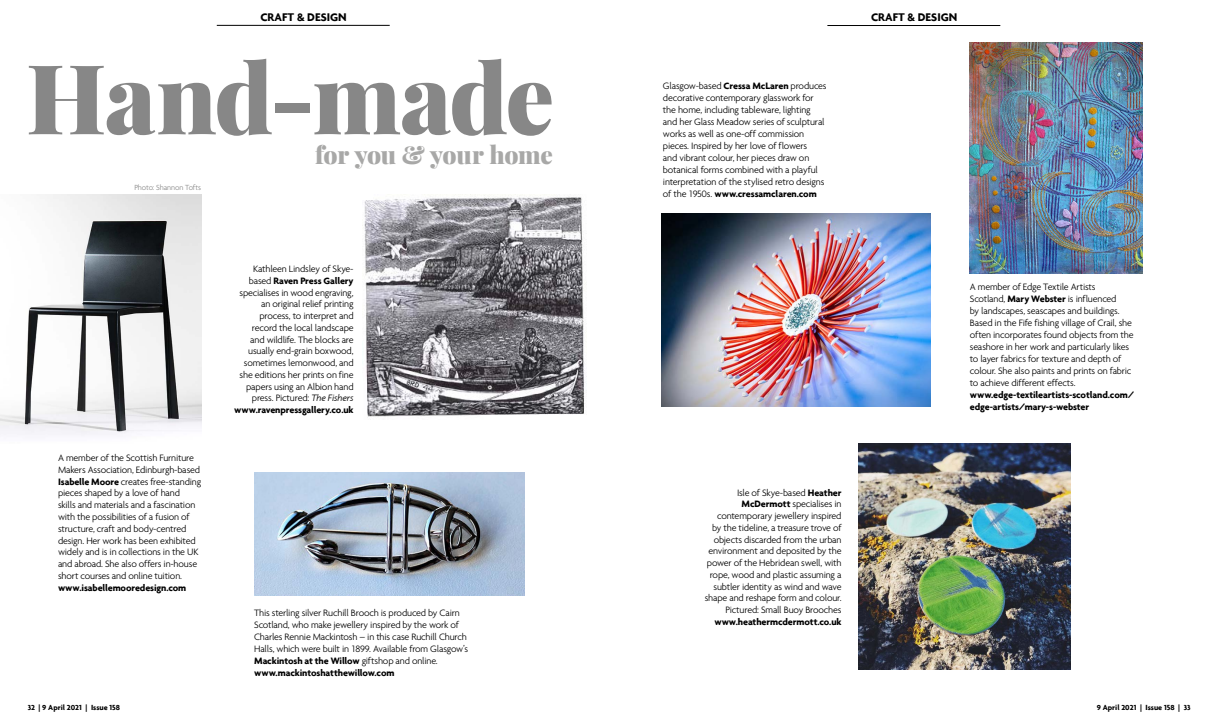
<style>
.page{position:relative;width:1219px;height:723px;background:#fff}
.page>*{position:absolute;margin:0;border:0;box-sizing:border-box;transform-origin:0 0}
.t1{font:900 96.9px "Playfair Display";letter-spacing:-.02em;color:#878787}
.t2{font:900 24.6px "Playfair Display";letter-spacing:-.015em;color:#a8a8a7}
.t3{font:700 12px "Agenda";color:#000}
.t4{font:300 10px/11.8px "Agenda";letter-spacing:-.02em;color:#000}
.t5{font:700 10px/12px "Agenda";letter-spacing:-.01em;color:#000}
.t6{font:700 8px "Agenda";color:#000}
.t7{font:300 8px "Agenda";letter-spacing:-.005em;color:#878787}
.s1{font-weight:700}
.s2{font-style:italic}
</style>
<div class="page">
<img style="left:0;top:195px;width:201px;height:241px">
<img style="left:362px;top:195px;width:223px;height:223px">
<hr style="left:217px;top:25px;width:173px;height:1px;background:#000">
<img style="left:254px;top:472px;width:270px;height:123px">
<img style="left:859px;top:444px;width:211px;height:225px">
<img style="left:661px;top:213px;width:269px;height:193px">
<img style="left:970px;top:43px;width:173px;height:230px">
<hr style="left:827px;top:25px;width:173px;height:1px;background:#000">
<p class="t3" style="left:261px;top:10px;width:88px">CRAFT &amp; DESIGN</p>
<h1 class="t1" style="left:26px;top:22px;width:529px">Hand-made</h1>
<h2 class="t2" style="left:315px;top:135px;width:239px">for you &amp; your home</h2>
<p class="t7" style="left:134px;top:182px;width:68px">Photo: Shannon Tofts</p>
<p class="t4" style="left:58px;top:452px;width:145px">A member of the Scottish Furniture Makers Association, Edinburgh-based <span class="s1">Isabelle Moore</span> creates free-standing pieces shaped by a love of hand<br>skills and materials and a fascination with the possibilities of a fusion of structure, craft and body-centred design. Her work has been exhibited widely and is in collections in the UK and abroad. She also offers in-house short courses and online tuition.</p>
<p class="t5" style="left:58px;top:581px;width:130px">www.isabellemooredesign.com</p>
<p class="t4" style="left:234px;top:263px;width:121px;text-align:right">Kathleen Lindsley of Skye&shy;based <span class="s1">Raven Press Gallery </span>specialises in wood engraving, an original relief printing process, to interpret and record the local landscape<br>and wildlife. The blocks are usually end-grain boxwood, sometimes lemonwood, and she editions her prints on fine papers using an Albion hand press. Pictured: <span class="s2">The Fishers </span><span class="s1">www.ravenpressgallery.co.uk</span></p>
<p class="t4" style="left:254px;top:607px;width:215px">This sterling silver Ruchill Brooch is produced by Cairn Scotland, who make jewellery inspired by the work of Charles Rennie Mackintosh – in this case Ruchill Church Halls, which were built in 1899. Available from Glasgow’s <span class="s1">Mackintosh at the Willow</span> giftshop and online. <span class="s1">www.mackintoshatthewillow.com</span></p>
<p class="t4" style="left:663px;top:80px;width:165px">Glasgow-based <span class="s1">Cressa McLaren</span> produces decorative contemporary glasswork for the home, including tableware, lighting and her Glass Meadow series of sculptural works as well as one-off commission pieces. Inspired by her love of flowers<br>and vibrant colour, her pieces draw on botanical forms combined with a playful interpretation of the stylised retro designs of the 1950s. <span class="s1">www.cressamclaren.com</span></p>
<p class="t3" style="left:871px;top:10px;width:88px">CRAFT &amp; DESIGN</p>
<p class="t4" style="left:705px;top:486px;width:138px;text-align:right">Isle of Skye-based <span class="s1">Heather<br>McDermott</span> specialises in contemporary jewellery inspired<br>by the tideline, a treasure trove of objects discarded from the urban environment and deposited by the power of the Hebridean swell, with rope, wood and plastic assuming a subtler identity as wind and wave shape and reshape form and colour.<br>Pictured: Small Buoy Brooches</p>
<p class="t5" style="left:714px;top:615px;width:129px">www.heathermcdermott.co.uk</p>
<p class="t4" style="left:970px;top:281px;width:165px">A member of Edge Textile Artists Scotland, <span class="s1">Mary Webster</span> is influenced<br>by landscapes, seascapes and buildings.<br>Based in the Fife fishing village of Crail, she often incorporates found objects from the seashore in her work and particularly likes to layer fabrics for texture and depth of colour. She also paints and prints on fabric to achieve different effects.</p>
<p class="t5" style="left:970px;top:389px;width:166px">www.edge-textileartists-scotland.com/ edge-artists/mary-s-webster</p>
<p class="t6" style="left:28px;top:703px;width:94px">32 | 9 April 2021 | Issue 158</p>
<p class="t6" style="left:1097px;top:702px;width:95px">9 April 2021 | Issue 158 | 33</p>
</div>
